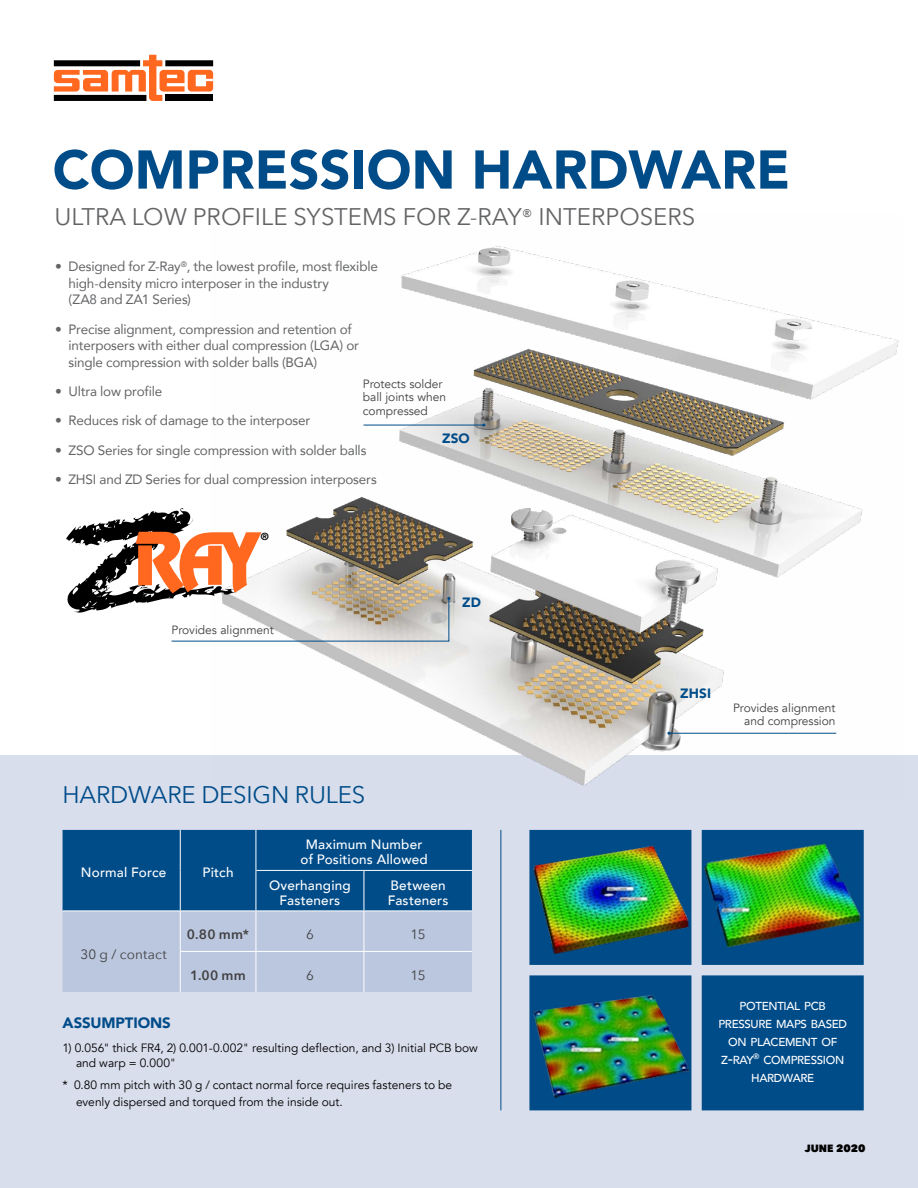
<style>
.page{position:relative;width:918px;height:1188px;background:#fff}
.page>*{position:absolute;margin:0;border:0;box-sizing:border-box;transform-origin:0 0}
.t1{font:900 54px "Avenir";color:#004c89}
.t2{font:24px "Avenir Next";color:#636466}
.t3{font:24px "Avenir Next";letter-spacing:-.01em;color:#004c89}
.t4{font:900 15px "Avenir";letter-spacing:-.01em;color:#004c89}
.t5{font:13.5px/16.5px "Avenir";letter-spacing:-.015em;color:#636466}
.t6{font:500 13.5px/15px "Avenir";letter-spacing:.015em;color:#fff;text-align:center}
.t7{font:13.5px "Avenir Next";letter-spacing:.01em;color:#414042}
.t8{font:600 13.5px "Avenir Next";letter-spacing:.015em;color:#414042}
.t9{font:900 13.5px "Avenir";letter-spacing:.01em;color:#004c89}
.t10{font:12px/15px "Avenir";color:#000}
.t11{font:12px/13.5px "Avenir";color:#414042;text-align:right}
.t12{font:500 11.55px/18px "Avenir";letter-spacing:-.03em;color:#fff;text-align:center}
.t13{font:800 10.5px "Avenir Next";color:#000}
.t14{font:700 9.9px "Helvetica";color:#000}
.s1{font-size:16.5px}
</style>
<div class="page">
<div style="left:0;top:755px;width:918px;height:433px;background:#d9deec"></div>
<img style="left:299px;top:246px;width:600px;height:540px">
<svg style="left:54px;top:55px;width:159px;height:46px"></svg>
<div style="left:54px;top:95px;width:92px;height:6px;background:#000"></div>
<div style="left:165px;top:95px;width:48px;height:6px;background:#000"></div>
<hr style="left:669px;top:733px;width:167px;height:1px;background:#004c89">
<img style="left:66px;top:508px;width:384px;height:134px">
<hr style="left:363px;top:425px;width:121px;height:1px;background:#004c89">
<hr style="left:501px;top:830px;width:1px;height:280px;background:#004c89">
<svg style="left:63px;top:830px;width:409px;height:162px;background:#5e8ab3"></svg>
<hr style="left:180px;top:830px;width:1px;height:40px;background:#fff">
<hr style="left:256px;top:830px;width:1px;height:40px;background:#fff">
<hr style="left:180px;top:870px;width:1px;height:41px;background:#fff">
<hr style="left:256px;top:870px;width:1px;height:41px;background:#fff">
<hr style="left:364px;top:871px;width:1px;height:40px;background:#fff">
<hr style="left:63px;top:911px;width:117px;height:1px;background:#fff">
<hr style="left:180px;top:911px;width:76px;height:1px;background:#fff">
<hr style="left:180px;top:911px;width:1px;height:40px;background:#fff">
<hr style="left:256px;top:911px;width:108px;height:1px;background:#fff">
<hr style="left:256px;top:911px;width:1px;height:40px;background:#fff">
<hr style="left:364px;top:911px;width:108px;height:1px;background:#fff">
<hr style="left:364px;top:911px;width:1px;height:40px;background:#fff">
<hr style="left:180px;top:951px;width:76px;height:1px;background:#fff">
<hr style="left:180px;top:952px;width:1px;height:40px;background:#fff">
<hr style="left:256px;top:951px;width:108px;height:1px;background:#fff">
<hr style="left:256px;top:952px;width:1px;height:40px;background:#fff">
<hr style="left:364px;top:951px;width:108px;height:1px;background:#fff">
<hr style="left:364px;top:952px;width:1px;height:40px;background:#fff">
<hr style="left:256px;top:870px;width:108px;height:1px;background:#fff">
<hr style="left:364px;top:870px;width:108px;height:1px;background:#fff">
<img style="left:532px;top:833px;width:156px;height:129px">
<div style="left:529px;top:830px;width:162px;height:135px;border:2px solid #004c89"></div>
<img style="left:532px;top:978px;width:156px;height:129px">
<div style="left:529px;top:975px;width:162px;height:135px;border:2px solid #004c89"></div>
<img style="left:705px;top:833px;width:156px;height:129px">
<div style="left:702px;top:830px;width:162px;height:135px;border:2px solid #004c89"></div>
<div style="left:702px;top:975px;width:162px;height:135px;background:#004c89;border:2px solid #004c89"></div>
<h1 class="t1" style="left:53px;top:124px;width:739px">COMPRESSION HARDWARE</h1>
<h2 class="t2" style="left:54px;top:197px;width:643px">ULTRA LOW PROFILE SYSTEMS FOR Z-RAY<sup>®</sup> INTERPOSERS</h2>
<p class="t5" style="left:69px;top:258px;width:311px;text-indent:-14px">• Designed for Z-Ray<sup>®</sup>, the lowest profile, most flexible high-density micro interposer in the industry<br>(ZA8 and ZA1 Series)</p>
<p class="t5" style="left:69px;top:320px;width:292px;text-indent:-14px">• Precise alignment, compression and retention of interposers with either dual compression (LGA) or single compression with solder balls (BGA)</p>
<p class="t5" style="left:55px;top:383px;width:109px">• Ultra low profile</p>
<p class="t5" style="left:55px;top:412px;width:257px">• Reduces risk of damage to the interposer</p>
<p class="t5" style="left:55px;top:441px;width:313px">• ZSO Series for single compression with solder balls</p>
<p class="t5" style="left:55px;top:471px;width:323px">• ZHSI and ZD Series for dual compression interposers</p>
<p class="t11" style="left:363px;top:377px;width:85px;text-align:left">Protects solder ball joints when compressed</p>
<p class="t9" style="left:442px;top:427px;width:29px">ZSO</p>
<p class="t14" style="left:261px;top:530px;width:9px">®</p>
<p class="t11" style="left:172px;top:623px;width:104px">Provides alignment</p>
<p class="t9" style="left:462px;top:591px;width:20px">ZD</p>
<h2 class="t3" style="left:63px;top:774px;width:304px">HARDWARE DESIGN RULES</h2>
<p class="t6" style="left:81px;top:864px;width:87px">Normal Force</p>
<p class="t6" style="left:203px;top:864px;width:32px">Pitch</p>
<p class="t6" style="left:301px;top:836px;width:129px">Maximum Number of Positions Allowed</p>
<p class="t6" style="left:269px;top:877px;width:83px">Overhanging<br>Fasteners</p>
<p class="t6" style="left:388px;top:877px;width:62px;text-align:left">Between<br>Fasteners</p>
<p class="t7" style="left:80px;top:943px;width:88px">30 g / contact</p>
<p class="t8" style="left:187px;top:923px;width:64px">0.80 mm*</p>
<p class="t7" style="left:306px;top:923px;width:9px">6</p>
<p class="t7" style="left:411px;top:923px;width:16px">15</p>
<p class="t8" style="left:190px;top:963px;width:57px">1.00 mm</p>
<p class="t7" style="left:306px;top:963px;width:9px">6</p>
<p class="t7" style="left:411px;top:963px;width:16px">15</p>
<p class="t4" style="left:63px;top:1009px;width:110px">ASSUMPTIONS</p>
<p class="t10" style="left:76px;top:1041px;width:403px;text-indent:-14px">1) 0.056" thick FR4, 2) 0.001-0.002" resulting deflection, and 3) Initial PCB bow and warp = 0.000"</p>
<p class="t10" style="left:76px;top:1077px;width:378px;line-height:16.5px;text-indent:-14px">* 0.80 mm pitch with 30 g / contact normal force requires fasteners to be evenly dispersed and torqued from the inside out.</p>
<p class="t9" style="left:680px;top:682px;width:32px">ZHSI</p>
<p class="t11" style="left:733px;top:701px;width:104px">Provides alignment and compression</p>
<p class="t12" style="left:718px;top:996px;width:130px">POTENTIAL PCB<br>PRESSURE MAPS BASED<br>ON PLACEMENT OF<br>Z<span class="s1">-</span>RAY<sup>®</sup> COMPRESSION<br>HARDWARE</p>
<p class="t13" style="left:805px;top:1142px;width:62px">JUNE 2020</p>
</div>
